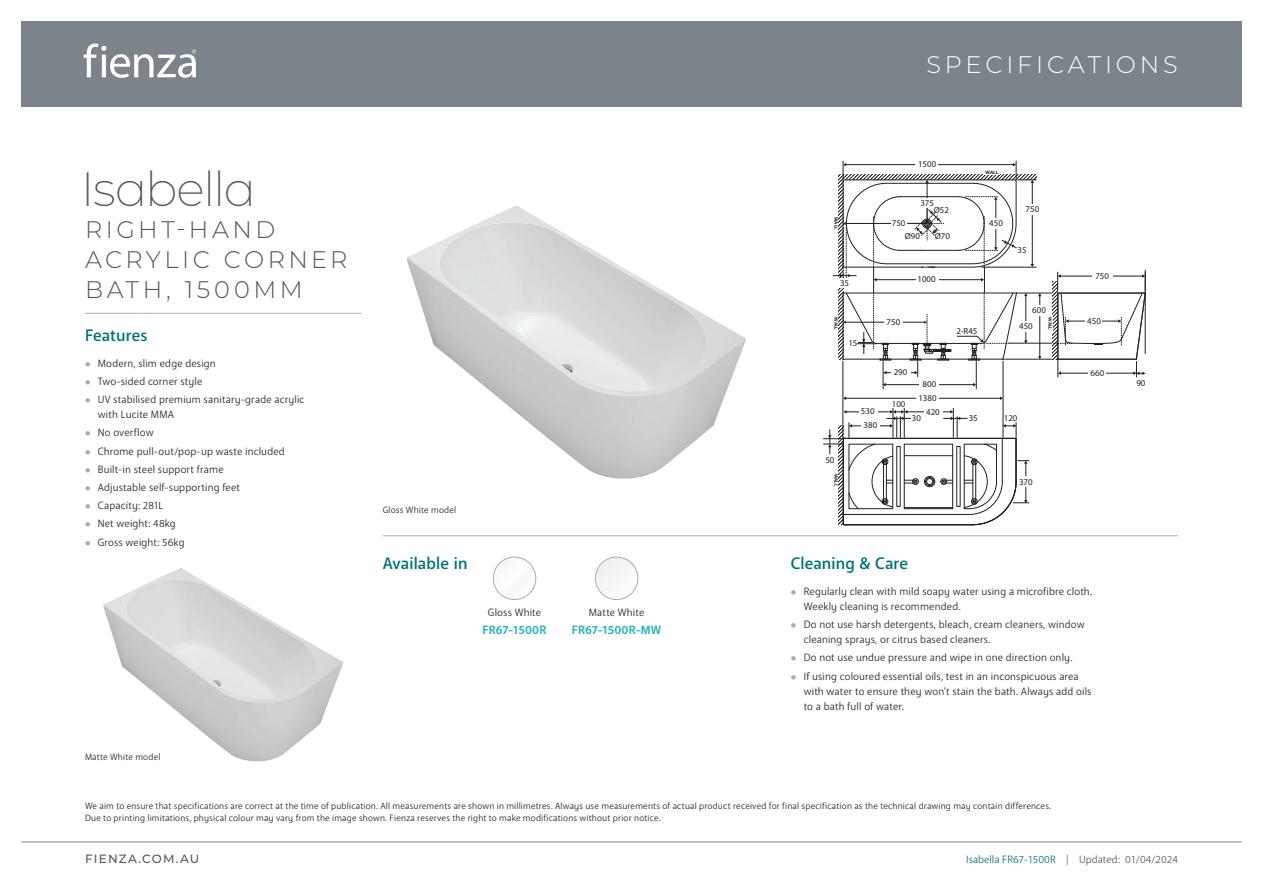
<style>
.page{position:relative;width:1263px;height:893px;background:#fff}
.page>*{position:absolute;margin:0;border:0;box-sizing:border-box;transform-origin:0 0}
.t1{font:200 48px "Montserrat";letter-spacing:-.03em;color:#525759}
.t2{font:300 24px/30px "Montserrat";letter-spacing:.145em;color:#525759}
.t3{font:300 24px "Montserrat";letter-spacing:.16em;color:#fff}
.t4{font:500 16.5px "Anago";letter-spacing:.005em;color:#007277}
.t5{font:700 12px "Anago";color:#2eb5bc}
.t6{font:500 12px "Montserrat";letter-spacing:.1em;color:#525759}
.t7{font:10.5px/15px "Anago";letter-spacing:.01em;color:#231f20}
.t8{font:10.5px "Anago";color:#525759}
.t9{font:9px/12px "Anago";letter-spacing:.015em;color:#231f20}
.t10{font:8.85px/16.4px "Myriad Pro";color:#231f20}
.t11{font:700 4.65px "Anago";color:#231f20;scale:1.11 1}
.s1{font-weight:500;font-size:7.5px;color:#a9adb1}
.s2{color:#007277}
</style>
<div class="page">
<img style="left:595px;top:557px;width:43px;height:43px;border-radius:21px">
<div style="left:595px;top:557px;width:43px;height:43px;border:1px solid #a9adb1;border-radius:50%"></div>
<hr style="left:844px;top:524px;width:129px;height:1px;background:#231f20">
<hr style="left:844px;top:525px;width:129px;height:1px;background:#231f20">
<hr style="left:843px;top:514px;width:126px;height:1px;background:#231f20">
<hr style="left:844px;top:438px;width:158px;height:1px;background:#231f20">
<hr style="left:904px;top:508px;width:49px;height:1px;background:#231f20">
<hr style="left:904px;top:444px;width:49px;height:1px;background:#231f20">
<hr style="left:904px;top:507px;width:49px;height:1px;background:#231f20">
<hr style="left:904px;top:455px;width:49px;height:1px;background:#231f20">
<div style="left:924px;top:476px;width:11px;height:11px;border:1px solid #231f20;border-radius:50%"></div>
<div style="left:925px;top:477px;width:9px;height:9px;border:1px solid #231f20;border-radius:50%"></div>
<div style="left:926px;top:478px;width:7px;height:7px;border:1px solid #231f20;border-radius:50%"></div>
<div style="left:912px;top:478px;width:7px;height:7px;border:1px solid #231f20;border-radius:50%"></div>
<div style="left:941px;top:478px;width:6px;height:7px;border:1px solid #231f20;border-radius:50%"></div>
<hr style="left:846px;top:398px;width:154px;height:1px;background:#231f20">
<hr style="left:907px;top:412px;width:44px;height:1px;background:#231f20">
<hr style="left:1005px;top:359px;width:46px;height:1px;background:#231f20">
<hr style="left:1003px;top:361px;width:1px;height:76px;background:#231f20">
<hr style="left:843px;top:361px;width:1px;height:76px;background:#231f20">
<hr style="left:1145px;top:270px;width:1px;height:84px;background:#231f20">
<svg style="left:1053px;top:272px;width:93px;height:105px"></svg>
<hr style="left:1016px;top:293px;width:35px;height:1px;background:#231f20">
<svg style="left:823px;top:408px;width:94px;height:117px"></svg>
<hr style="left:1008px;top:343px;width:44px;height:1px;background:#231f20">
<svg style="left:942px;top:408px;width:87px;height:117px"></svg>
<div style="left:916px;top:393px;width:22px;height:10px;background:#fff"></div>
<div style="left:924px;top:407px;width:19px;height:10px;background:#fff"></div>
<div style="left:862px;top:420px;width:18px;height:11px;background:#fff"></div>
<div style="left:859px;top:406px;width:18px;height:11px;background:#fff"></div>
<div style="left:1092px;top:271px;width:20px;height:10px;background:#fff"></div>
<div style="left:1088px;top:368px;width:18px;height:10px;background:#fff"></div>
<div style="left:1086px;top:316px;width:16px;height:10px;background:#fff"></div>
<div style="left:1018px;top:477px;width:16px;height:10px;background:#fff"></div>
<svg style="left:833px;top:161px;width:208px;height:228px"></svg>
<img style="left:407px;top:206px;width:339px;height:273px">
<img style="left:493px;top:557px;width:43px;height:43px;border-radius:21px">
<div style="left:493px;top:557px;width:43px;height:43px;border:1px solid #a9adb1;border-radius:50%"></div>
<img style="left:103px;top:568px;width:241px;height:194px">
<hr style="left:85px;top:313px;width:276px;height:1px;background:#a9adb1">
<hr style="left:383px;top:535px;width:795px;height:1px;background:#a9adb1">
<div style="left:21px;top:21px;width:1221px;height:85px;background:#7b848b"></div>
<svg style="left:84px;top:43px;width:112px;height:35px"></svg>
<hr style="left:21px;top:842px;width:1221px;height:1px;background:#7b848b">
<h2 class="t3" style="left:926px;top:48px;width:253px">SPECIFICATIONS</h2>
<h1 class="t1" style="left:81px;top:157px;width:177px">Isabella</h1>
<h2 class="t2" style="left:85px;top:214px;width:264px">RIGHT-HAND<br>ACRYLIC CORNER<br>BATH, 1500MM</h2>
<h3 class="t4" style="left:85px;top:325px;width:64px">Features</h3>
<p class="t7" style="left:85px;top:356px;width:132px"><span class="s1">●</span> Modern, slim edge design</p>
<p class="t7" style="left:85px;top:374px;width:119px"><span class="s1">●</span> Two-sided corner style</p>
<p class="t7" style="left:98px;top:392px;width:208px;text-indent:-13px"><span class="s1">●</span> UV stabilised premium sanitary-grade acrylic with Lucite MMA</p>
<p class="t7" style="left:85px;top:425px;width:70px"><span class="s1">●</span> No overflow</p>
<p class="t7" style="left:85px;top:444px;width:201px"><span class="s1">●</span> Chrome pull-out/pop-up waste included</p>
<p class="t7" style="left:85px;top:462px;width:140px"><span class="s1">●</span> Built-in steel support frame</p>
<p class="t7" style="left:85px;top:480px;width:157px"><span class="s1">●</span> Adjustable self-supporting feet</p>
<p class="t7" style="left:85px;top:498px;width:80px"><span class="s1">●</span> Capacity: 281L</p>
<p class="t7" style="left:85px;top:516px;width:92px"><span class="s1">●</span> Net weight: 48kg</p>
<p class="t7" style="left:85px;top:535px;width:101px"><span class="s1">●</span> Gross weight: 56kg</p>
<p class="t9" style="left:383px;top:504px;width:75px">Gloss White model</p>
<h3 class="t4" style="left:383px;top:553px;width:86px">Available in</h3>
<p class="t7" style="left:488px;top:605px;width:55px">Gloss White</p>
<p class="t5" style="left:483px;top:622px;width:65px">FR67-1500R</p>
<p class="t7" style="left:589px;top:605px;width:57px">Matte White</p>
<p class="t5" style="left:572px;top:622px;width:91px">FR67-1500R-MW</p>
<p class="t9" style="left:85px;top:751px;width:77px">Matte White model</p>
<p class="t10" style="left:918px;top:156px;width:20px">1500</p>
<p class="t11" style="left:985px;top:169px;width:13px">WALL</p>
<p class="t11" style="left:839px;top:217px;width:13px;rotate:90deg">WALL</p>
<p class="t10" style="left:840px;top:275px;width:11px">35</p>
<p class="t11" style="left:839px;top:317px;width:13px;rotate:90deg">WALL</p>
<p class="t10" style="left:848px;top:334px;width:11px">15</p>
<p class="t10" style="left:861px;top:403px;width:15px">530</p>
<p class="t10" style="left:864px;top:417px;width:15px">380</p>
<p class="t10" style="left:892px;top:215px;width:15px">750</p>
<p class="t10" style="left:920px;top:194px;width:15px">375</p>
<p class="t10" style="left:934px;top:201px;width:17px">Ø52</p>
<p class="t10" style="left:905px;top:228px;width:17px">Ø90</p>
<p class="t10" style="left:935px;top:227px;width:17px">Ø70</p>
<p class="t10" style="left:917px;top:271px;width:20px">1000</p>
<p class="t10" style="left:989px;top:215px;width:15px">450</p>
<p class="t10" style="left:1026px;top:201px;width:15px">750</p>
<p class="t10" style="left:1017px;top:241px;width:11px">35</p>
<p class="t10" style="left:1095px;top:267px;width:15px">750</p>
<p class="t10" style="left:1019px;top:302px;width:28px;text-indent:13px">600<br>450</p>
<p class="t11" style="left:1053px;top:317px;width:13px;rotate:90deg">WALL</p>
<p class="t10" style="left:886px;top:313px;width:15px">750</p>
<p class="t10" style="left:1087px;top:312px;width:15px">450</p>
<p class="t10" style="left:956px;top:323px;width:23px">2-R45</p>
<p class="t10" style="left:894px;top:364px;width:15px">290</p>
<p class="t10" style="left:922px;top:376px;width:15px">800</p>
<p class="t10" style="left:918px;top:390px;width:20px">1380</p>
<p class="t10" style="left:892px;top:395px;width:15px">100</p>
<p class="t10" style="left:926px;top:403px;width:15px">420</p>
<p class="t10" style="left:912px;top:410px;width:11px">30</p>
<p class="t10" style="left:969px;top:410px;width:11px">35</p>
<p class="t10" style="left:1004px;top:409px;width:15px">120</p>
<p class="t10" style="left:1090px;top:364px;width:15px">660</p>
<p class="t10" style="left:825px;top:452px;width:11px">50</p>
<p class="t11" style="left:839px;top:474px;width:13px;rotate:90deg">WALL</p>
<p class="t10" style="left:1019px;top:473px;width:15px">370</p>
<h3 class="t4" style="left:791px;top:553px;width:119px">Cleaning &amp; Care</h3>
<p class="t7" style="left:804px;top:584px;width:290px;text-indent:-13px"><span class="s1">●</span> Regularly clean with mild soapy water using a microfibre cloth.<br>Weekly cleaning is recommended.</p>
<p class="t7" style="left:804px;top:617px;width:282px;text-indent:-13px"><span class="s1">●</span> Do not use harsh detergents, bleach, cream cleaners, window cleaning sprays, or citrus based cleaners.</p>
<p class="t7" style="left:791px;top:650px;width:283px"><span class="s1">●</span> Do not use undue pressure and wipe in one direction only.</p>
<p class="t7" style="left:804px;top:669px;width:289px;text-indent:-13px"><span class="s1">●</span> If using coloured essential oils, test in an inconspicuous area with water to ensure they won't stain the bath. Always add oils to a bath full of water.</p>
<p class="t9" style="left:85px;top:800px;width:968px">We aim to ensure that specifications are correct at the time of publication. All measurements are shown in millimetres. Always use measurements of actual product received for final specification as the technical drawing may contain differences.<br>Due to printing limitations, physical colour may vary from the image shown. Fienza reserves the right to make modifications without prior notice.</p>
<p class="t10" style="left:1136px;top:375px;width:11px">90</p>
<p class="t6" style="left:85px;top:851px;width:116px">FIENZA.COM.AU</p>
<p class="t8" style="left:966px;top:853px;width:213px"><span class="s2">Isabella FR67-1500R</span> | Updated: 01/04/2024</p>
</div>
